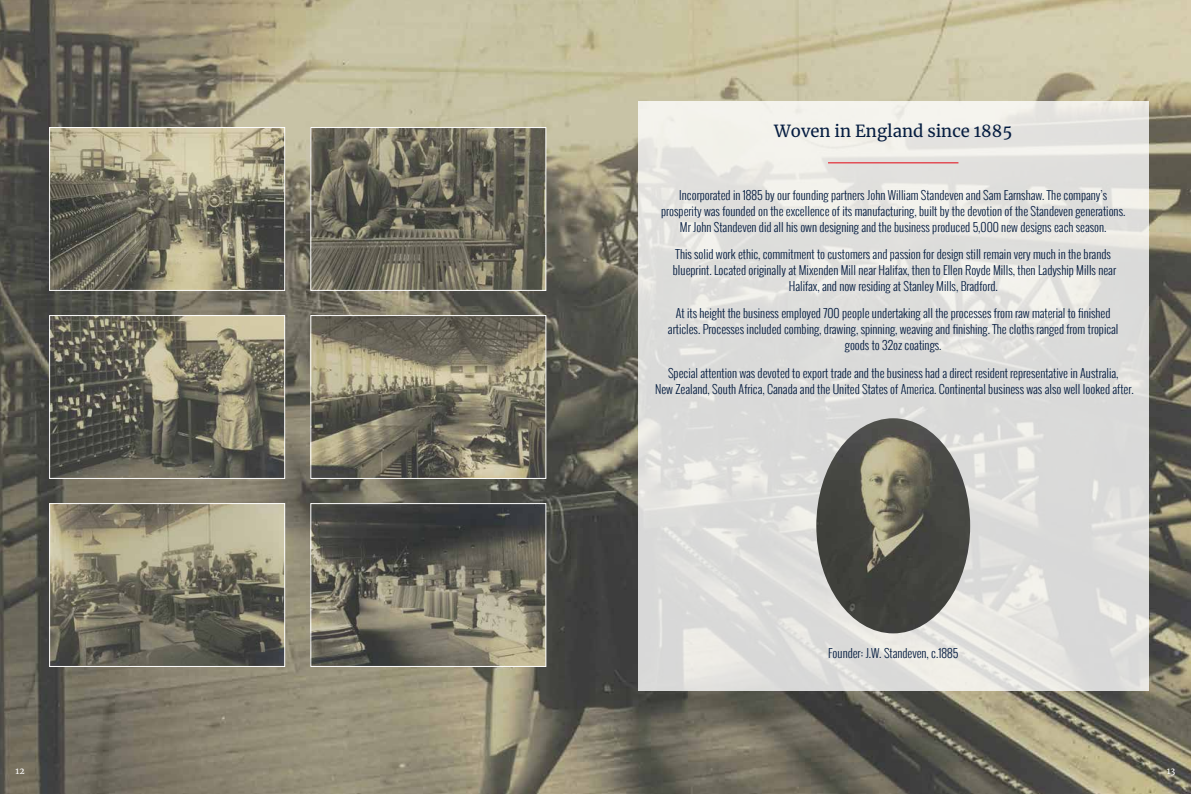
<style>
.page{position:relative;width:1191px;height:794px;background:#fff}
.page>*{position:absolute;margin:0;border:0;box-sizing:border-box;transform-origin:0 0}
.t1{font:16.6px "Merriweather";color:#041c40}
.t2{font:300 12px/16px "Oswald";color:#041c40;text-align:center}
.t3{font:8.6px "Merriweather";color:#fff}
</style>
<div class="page">
<img style="left:0;top:0;width:1191px;height:794px">
<img style="left:51px;top:129px;width:232px;height:160px">
<div style="left:49px;top:127px;width:236px;height:164px;border:1px solid #fff"></div>
<img style="left:312px;top:129px;width:232px;height:160px">
<div style="left:310px;top:127px;width:236px;height:164px;border:1px solid #fff"></div>
<img style="left:51px;top:317px;width:232px;height:160px">
<div style="left:49px;top:315px;width:236px;height:164px;border:1px solid #fff"></div>
<img style="left:312px;top:317px;width:232px;height:160px">
<div style="left:310px;top:315px;width:236px;height:164px;border:1px solid #fff"></div>
<img style="left:51px;top:505px;width:232px;height:160px">
<div style="left:49px;top:503px;width:236px;height:164px;border:1px solid #fff"></div>
<img style="left:312px;top:505px;width:232px;height:160px">
<div style="left:310px;top:503px;width:236px;height:164px;border:1px solid #fff"></div>
<svg style="left:638px;top:101px;width:510px;height:589px;background:#e1e1de"></svg>
<hr style="left:828px;top:162px;width:130px;height:1px;background:#e30613">
<img style="left:816px;top:418px;width:154px;height:215px">
<p class="t3" style="left:16px;top:765px;width:10px">12</p>
<h1 class="t1" style="left:774px;top:119px;width:239px">Woven in England since 1885</h1>
<p class="t2" style="left:661px;top:186px;width:466px">Incorporated in 1885 by our founding partners John William Standeven and Sam Earnshaw. The company’s prosperity was founded on the excellence of its manufacturing, built by the devotion of the Standeven generations.<br>Mr John Standeven did all his own designing and the business produced 5,000 new designs each season.</p>
<p class="t2" style="left:672px;top:246px;width:445px">This solid work ethic, commitment to customers and passion for design still remain very much in the brands blueprint. Located originally at Mixenden Mill near Halifax, then to Ellen Royde Mills, then Ladyship Mills near<br>Halifax, and now residing at Stanley Mills, Bradford.</p>
<p class="t2" style="left:668px;top:305px;width:452px">At its height the business employed 700 people undertaking all the processes from raw material to finished articles. Processes included combing, drawing, spinning, weaving and finishing. The cloths ranged from tropical goods to 32oz coatings.</p>
<p class="t2" style="left:655px;top:364px;width:480px">Special attention was devoted to export trade and the business had a direct resident representative in Australia,<br>New Zealand, South Africa, Canada and the United States of America. Continental business was also well looked after.</p>
<p class="t2" style="left:828px;top:645px;width:131px">Founder: J.W. Standeven, c.1885</p>
<p class="t3" style="left:1166px;top:765px;width:10px">13</p>
</div>
